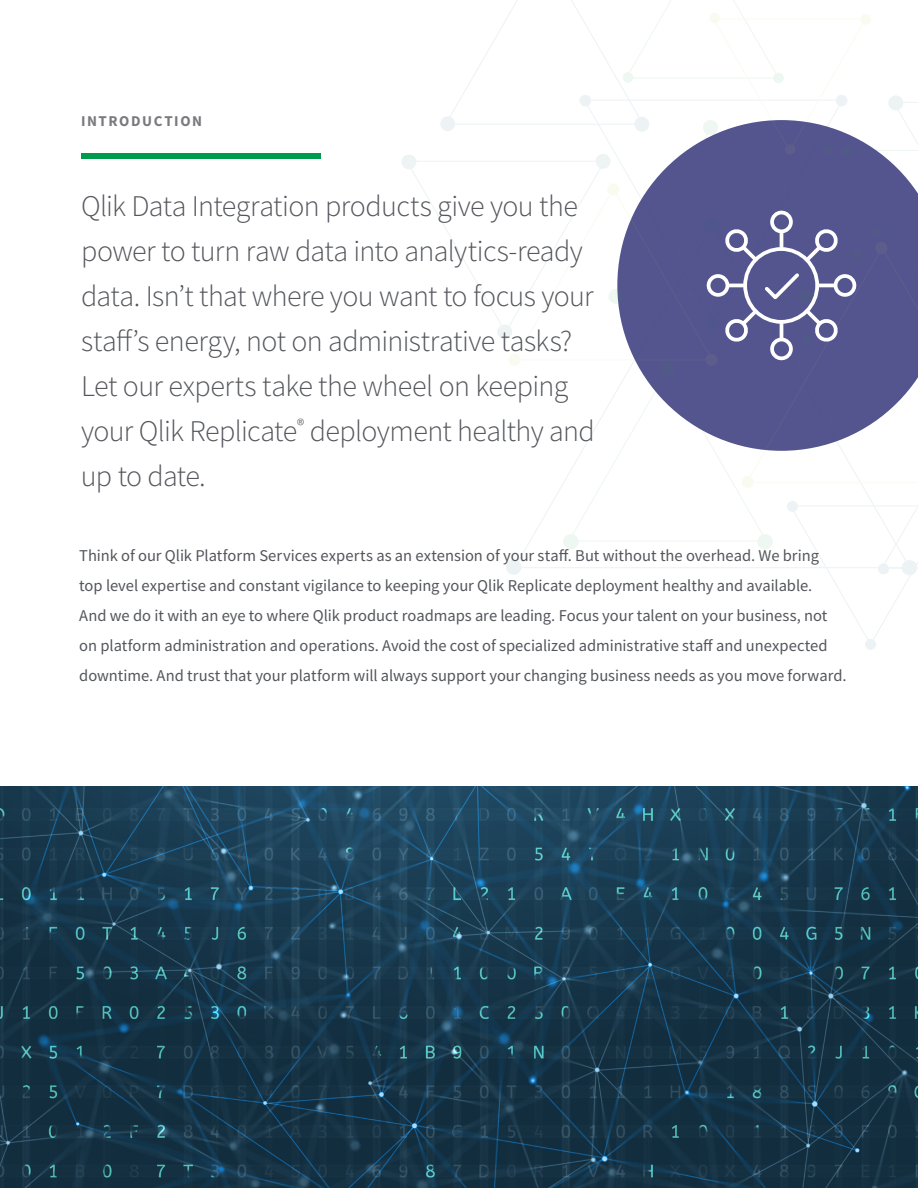
<style>
.page{position:relative;width:918px;height:1188px;background:#fff}
.page>*{position:absolute;margin:0;border:0;box-sizing:border-box;transform-origin:0 0}
.t1{font:300 30px/45px "Source Sans Pro";letter-spacing:-.02em;color:#54565b}
.t2{font:16.5px/30px "Source Sans Pro";color:#54565b}
.t3{font:700 15px "Source Sans Pro";letter-spacing:.105em;color:#7b797d}
</style>
<div class="page">
<svg style="left:401px;top:154px;width:15px;height:15px"></svg>
<div style="left:865px;top:639px;width:11px;height:11px;background:#edf3f5;border-radius:50%"></div>
<div style="left:81px;top:153px;width:240px;height:6px;background:#009c4d"></div>
<img style="left:0;top:786px;width:918px;height:402px">
<svg style="left:406px;top:0;width:512px;height:640px"></svg>
<p class="t3" style="left:81px;top:111px;width:123px">INTRODUCTION</p>
<p class="t1" style="left:81px;top:184px;width:515px">Qlik Data Integration products give you the power to turn raw data into analytics-ready data. Isn’t that where you want to focus your staff’s energy, not on administrative tasks?<br>Let our experts take the wheel on keeping your Qlik Replicate<sup>®</sup> deployment healthy and up to date.</p>
<p class="t2" style="left:79px;top:540px;width:769px">Think of our Qlik Platform Services experts as an extension of your staff. But without the overhead. We bring<br>top level expertise and constant vigilance to keeping your Qlik Replicate deployment healthy and available.<br>And we do it with an eye to where Qlik product roadmaps are leading. Focus your talent on your business, not on platform administration and operations. Avoid the cost of specialized administrative staff and unexpected downtime. And trust that your platform will always support your changing business needs as you move forward.</p>
</div>
